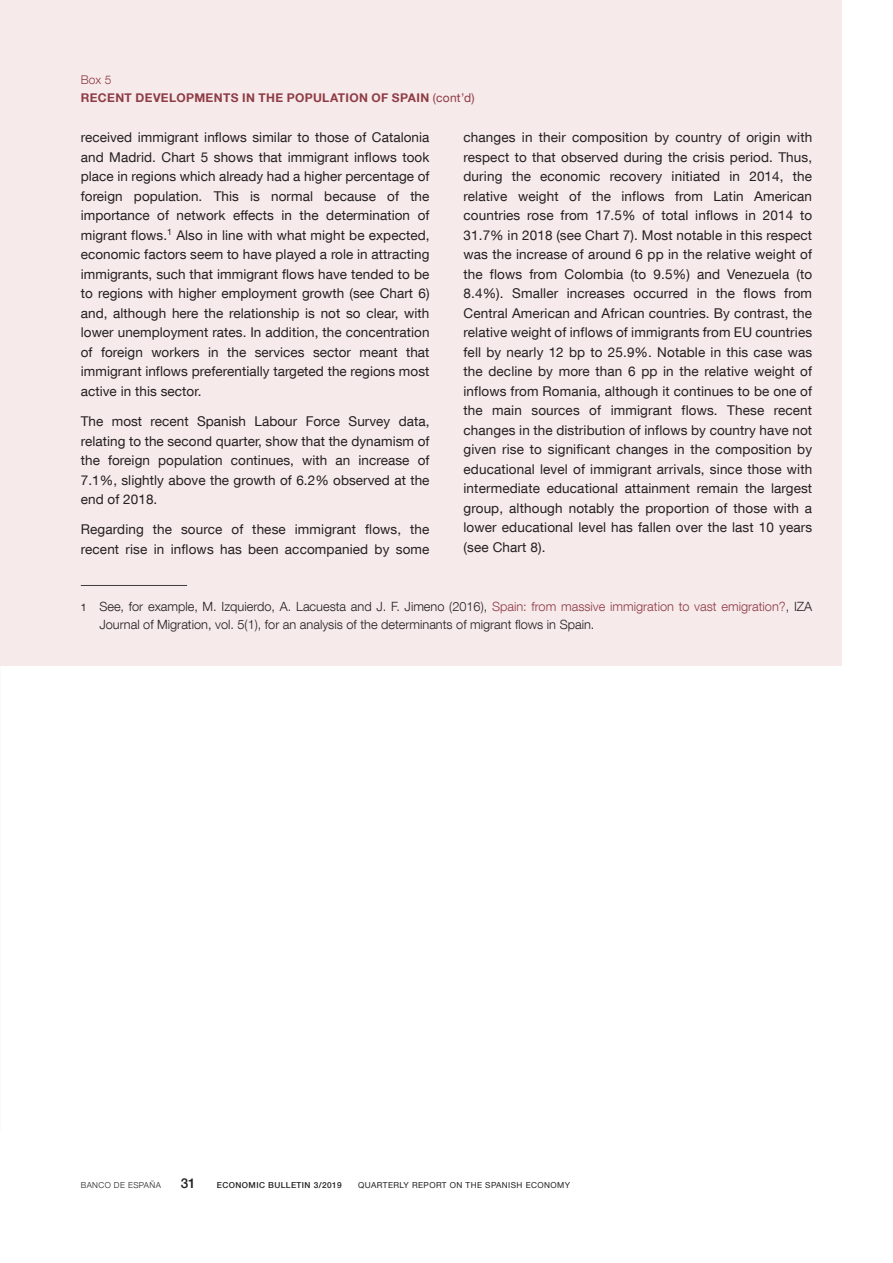
<style>
.page{position:relative;width:893px;height:1263px;background:#fff}
.page>*{position:absolute;margin:0;border:0;box-sizing:border-box;transform-origin:0 0}
.Texto_recuadro{font:13.5px/19.5px "Bd E Neue Helvetica";letter-spacing:.01em;color:#231f20;text-align:justify}
.t1{font:500 13.5px "Bd E Neue Helvetica";color:#231f20}
.Citas_recuadro{font:300 12.75px/18px "Bd E Neue Helvetica";color:#231f20}
.Título_recuadro{font:700 12px "Bd E Neue Helvetica";letter-spacing:.03em;color:#8e3c45}
.Numero_recuadro{font:300 12px "Bd E Neue Helvetica";color:#8e3c45}
.t2{font:8.25px "Bd E Neue Helvetica";letter-spacing:.05em;color:#231f20}
.t3{font:500 8.25px "Bd E Neue Helvetica";letter-spacing:.05em;color:#231f20}
.t4{font:300 8.25px "Bd E Neue Helvetica";letter-spacing:.05em;color:#231f20}
.s1{font-weight:400}
.s2{font-weight:400;font-size:10.5px}
.s3{color:#8e3c45}
</style>
<div class="page">
<div style="left:0;top:0;width:842px;height:665px;background:#f7eaeb"></div>
<hr style="left:81px;top:585px;width:106px;height:1px;background:#3e3e3f">
<p class="Numero_recuadro" style="left:81px;top:72px;width:32px">Box 5</p>
<p class="Título_recuadro" style="left:81px;top:90px;width:395px">RECENT DEVELOPMENTS IN THE POPULATION OF SPAIN <span class="s1">(cont’d)</span></p>
<p class="Texto_recuadro" style="left:81px;top:128px;width:350px">received immigrant inflows similar to those of Catalonia and Madrid. Chart 5 shows that immigrant inflows took place in regions which already had a higher percentage of foreign population. This is normal because of the importance of network effects in the determination of migrant flows.<sup>1</sup> Also in line with what might be expected, economic factors seem to have played a role in attracting immigrants, such that immigrant flows have tended to be to regions with higher employment growth (see Chart 6) and, although here the relationship is not so clear, with lower unemployment rates. In addition, the concentration of foreign workers in the services sector meant that immigrant inflows preferentially targeted the regions most active in this sector.</p>
<p class="Texto_recuadro" style="left:81px;top:411px;width:350px">The most recent Spanish Labour Force Survey data, relating to the second quarter, show that the dynamism of the foreign population continues, with an increase of 7.1%, slightly above the growth of 6.2% observed at the end of 2018.</p>
<p class="Texto_recuadro" style="left:81px;top:519px;width:350px">Regarding the source of these immigrant flows, the recent rise in inflows has been accompanied by some</p>
<p class="Texto_recuadro" style="left:463px;top:128px;width:350px">changes in their composition by country of origin with respect to that observed during the crisis period. Thus, during the economic recovery initiated in 2014, the relative weight of the inflows from Latin American countries rose from 17.5% of total inflows in 2014 to 31.7% in 2018 (see Chart 7). Most notable in this respect was the increase of around 6 pp in the relative weight of the flows from Colombia (to 9.5%) and Venezuela (to 8.4%). Smaller increases occurred in the flows from Central American and African countries. By contrast, the relative weight of inflows of immigrants from EU countries fell by nearly 12 bp to 25.9%. Notable in this case was the decline by more than 6 pp in the relative weight of inflows from Romania, although it continues to be one of the main sources of immigrant flows. These recent changes in the distribution of inflows by country have not given rise to significant changes in the composition by educational level of immigrant arrivals, since those with intermediate educational attainment remain the largest group, although notably the proportion of those with a lower educational level has fallen over the last 10 years (see Chart 8).</p>
<p class="Citas_recuadro" style="left:99px;top:597px;width:714px;text-indent:-19px"><span class="s2">1</span> See, for example, M. Izquierdo, A. Lacuesta and J. F. Jimeno (2016), <span class="s3">Spain: from massive immigration to vast emigration?</span>, IZA<br>Journal of Migration, vol. 5(1), for an analysis of the determinants of migrant flows in Spain.</p>
<p class="t4" style="left:81px;top:1180px;width:82px">BANCO DE ESPAÑA</p>
<p class="t1" style="left:181px;top:1175px;width:16px">31</p>
<p class="t3" style="left:217px;top:1180px;width:126px">ECONOMIC BULLETIN 3/2019</p>
<p class="t2" style="left:358px;top:1180px;width:214px">QUARTERLY REPORT ON THE SPANISH ECONOMY</p>
</div>
